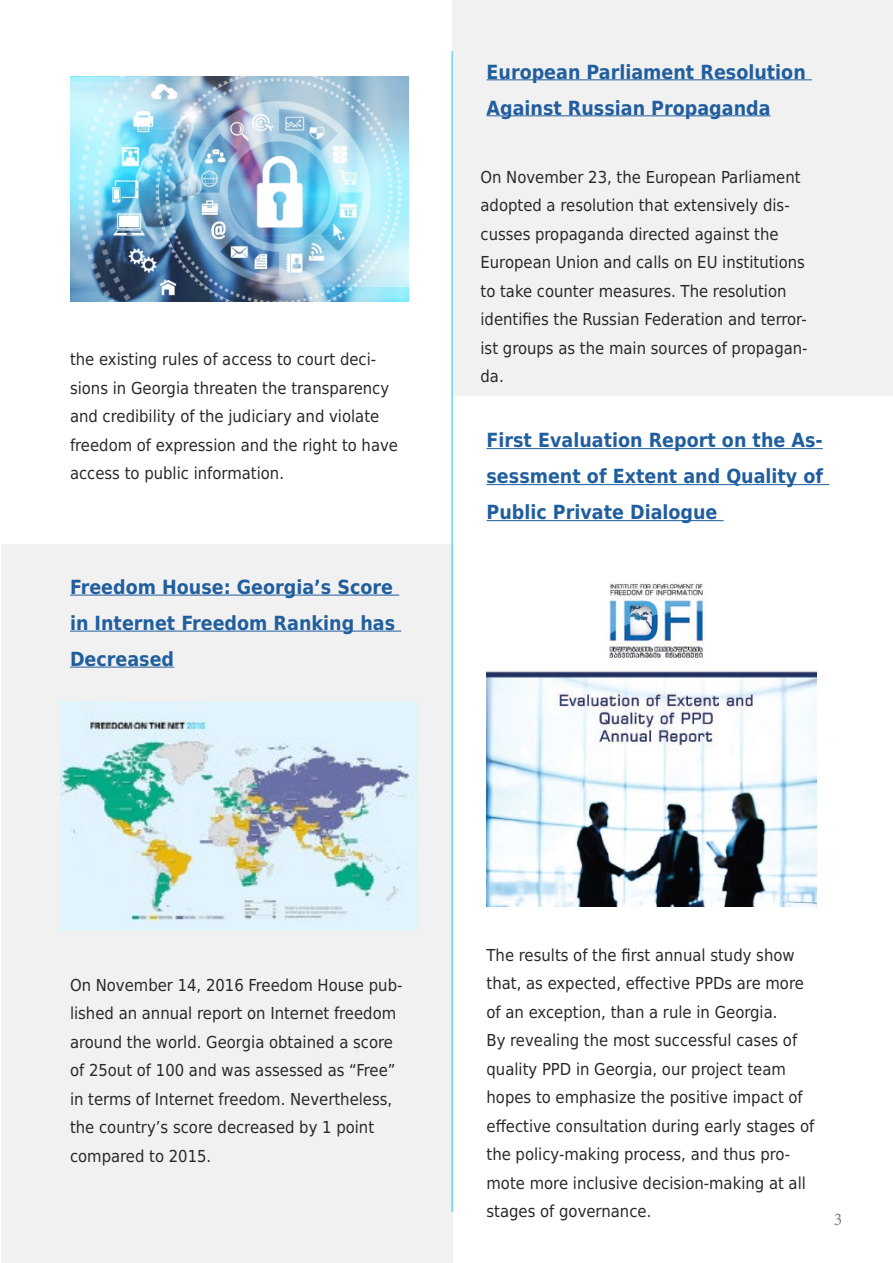
<style>
.page{position:relative;width:893px;height:1263px;background:#fff}
.page>*{position:absolute;margin:0;border:0;box-sizing:border-box;transform-origin:0 0}
.t1{font:700 19.5px/36px "DejaVu Sans Condensed";color:#215e9e;text-align:justify}
.t2{font:18px "Minion Pro";color:#808285}
.t3{font:16.5px/28.5px "DejaVu Sans Condensed";color:#292829}
</style>
<div class="page">
<div style="left:1px;top:545px;width:451px;height:718px;background:#f1f1f2"></div>
<div style="left:452px;top:0;width:441px;height:395px;background:#f1f1f2"></div>
<img style="left:70px;top:76px;width:338px;height:226px">
<hr style="left:70px;top:595px;width:329px;height:1px;background:#215e9e">
<hr style="left:70px;top:631px;width:331px;height:1px;background:#215e9e">
<hr style="left:70px;top:667px;width:104px;height:1px;background:#215e9e">
<hr style="left:452px;top:51px;width:1px;height:1161px;background:#44c8f5">
<img style="left:61px;top:702px;width:357px;height:229px">
<hr style="left:486px;top:79px;width:326px;height:1px;background:#215e9e">
<hr style="left:486px;top:115px;width:284px;height:1px;background:#215e9e">
<hr style="left:486px;top:448px;width:337px;height:1px;background:#215e9e">
<hr style="left:486px;top:484px;width:343px;height:1px;background:#215e9e">
<hr style="left:486px;top:520px;width:238px;height:1px;background:#215e9e">
<img style="left:486px;top:583px;width:330px;height:323px">
<p class="t3" style="left:70px;top:345px;width:330px">the existing rules of access to court deci&shy;sions in Georgia threaten the transparency and credibility of the judiciary and violate freedom of expression and the right to have access to public information.</p>
<p class="t1" style="left:70px;top:568px;width:327px">Freedom House: Georgia’s Score in Internet Freedom Ranking has Decreased</p>
<p class="t1" style="left:486px;top:53px;width:321px">European Parliament Resolution<br>Against Russian Propaganda</p>
<p class="t3" style="left:480px;top:162px;width:329px">On November 23, the European Parliament adopted a resolution that extensively dis&shy;cusses propaganda directed against the European Union and calls on EU institutions to take counter measures. The resolution identifies the Russian Federation and terror&shy;ist groups as the main sources of propagan&shy;da.</p>
<p class="t1" style="left:486px;top:422px;width:338px">First Evaluation Report on the As&shy;sessment of Extent and Quality of Public Private Dialogue</p>
<p class="t3" style="left:70px;top:970px;width:334px">On November 14, 2016 Freedom House pub&shy;lished an annual report on Internet freedom around the world. Georgia obtained a score of 25out of 100 and was assessed as “Free” in terms of Internet freedom. Nevertheless, the country’s score decreased by 1 point compared to 2015.</p>
<p class="t3" style="left:486px;top:940px;width:329px">The results of the first annual study show that, as expected, effective PPDs are more of an exception, than a rule in Georgia.<br>By revealing the most successful cases of quality PPD in Georgia, our project team hopes to emphasize the positive impact of effective consultation during early stages of the policy-making process, and thus pro&shy;mote more inclusive decision-making at all stages of governance.</p>
<p class="t2" style="left:833px;top:1207px;width:10px">3</p>
</div>
